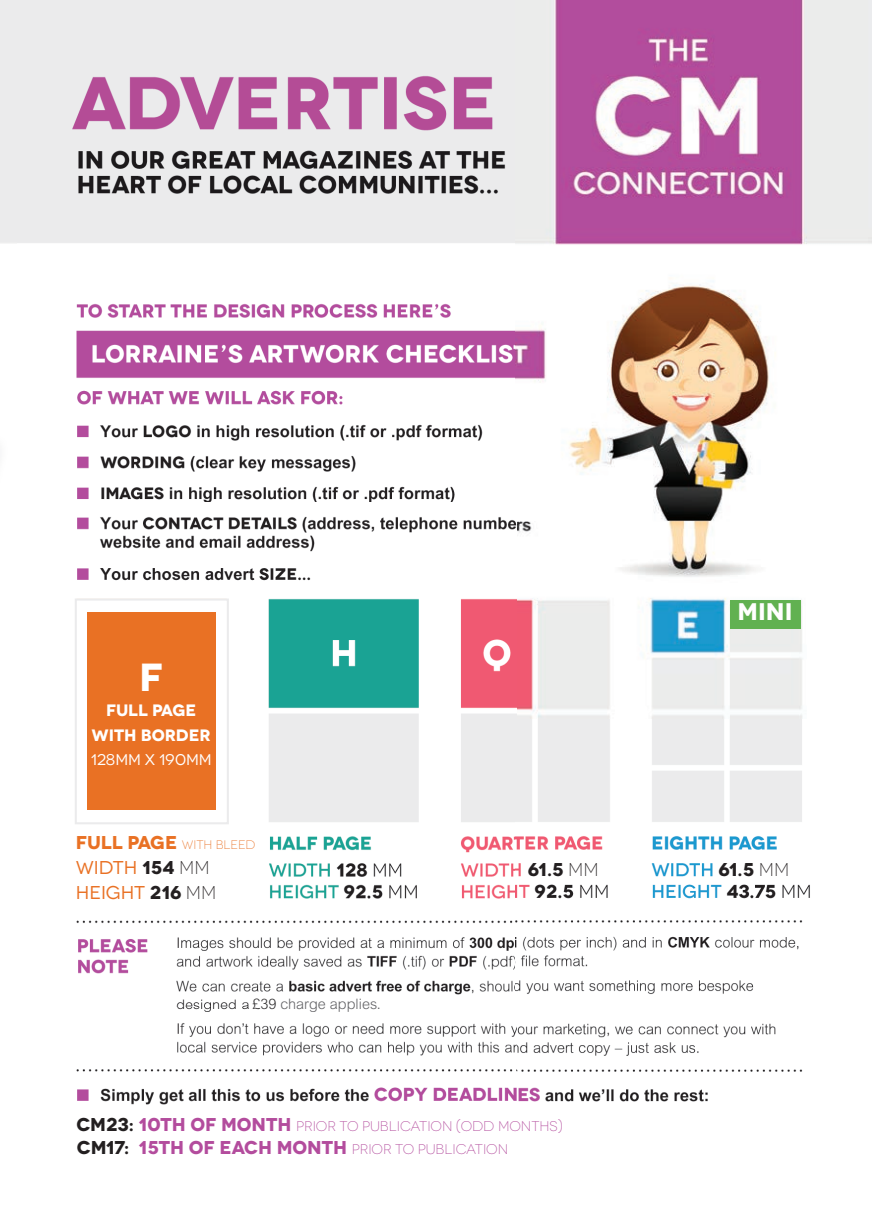
<style>
.page{position:relative;width:874px;height:1225px;background:#fff}
.page>*{position:absolute;margin:0;border:0;box-sizing:border-box;transform-origin:0 0}
.t1{font:700 39.2px "Novecentowide";color:#fff}
.t2{font:700 24px "Novecentowide";color:#fff}
.t3{font:18.6px/24.8px "Novecentowide";color:#e97124}
.t4{font:700 18.6px "Novecentowide";color:#231f20}
.t5{font:700 16.4px/24.8px "Novecentowide";color:#fff;text-align:center}
.t6{font:15.4px "Novecentowide";color:#fff}
.t7{font:300 14.4px "Arial MT Std";color:#636366}
.t8{font:300 14px/23.4px "Novecentowide";letter-spacing:-.005em;color:#b34c9d}
.t9{font:300 12.4px "Novecentowide";color:#e97124}
.s1{font-weight:700;font-size:18.6px}
.s2{font-weight:700;color:#231f20}
.s3{font-weight:300;color:#231f20}
.s4{color:#6c6d70}
.s5{color:#312f30}
.s6{font-weight:300}
.s7{font-weight:700;font-size:18.6px;color:#231f20}
</style>
<div class="page">
<img style="left:0;top:0;width:871px;height:1105px">
<img style="left:0;top:391px;width:8px;height:303px">
<div style="left:76px;top:599px;width:152px;height:224px;background:#fff"></div>
<div style="left:75px;top:598px;width:154px;height:226px;border:2px solid #ebebec"></div>
<div style="left:87px;top:612px;width:129px;height:198px;background:#e97124"></div>
<div style="left:76px;top:833px;width:183px;height:65px;background:#fff"></div>
<div style="left:252px;top:995px;width:261px;height:17px;background:#fff"></div>
<div style="left:718px;top:855px;width:84px;height:25px;background:#fff"></div>
<div style="left:527px;top:855px;width:84px;height:25px;background:#fff"></div>
<div style="left:729px;top:600px;width:70px;height:28px;background:#61b151"></div>
<h1 class="t1" style="left:139px;top:653px;width:25px">F</h1>
<p class="t5" style="left:92px;top:698px;width:121px">FULL PAGE<br>WITH BORDER</p>
<p class="t6" style="left:91px;top:751px;width:122px">128MM X 190MM</p>
<p class="t9" style="left:76px;top:837px;width:181px"><span class="s1">FULL PAGE</span> WITH BLEED</p>
<h3 class="t3" style="left:76px;top:855px;width:142px">WIDTH <span class="s2">154</span> <span class="s3">MM<br></span>HEIGHT <span class="s2">216</span> <span class="s3">MM</span></h3>
<p class="t7" style="left:252px;top:996px;width:130px"><span class="s4">£38</span><span class="s5">9</span> charge applies.</p>
<h2 class="t2" style="left:737px;top:597px;width:56px">MINI</h2>
<h3 class="t4" style="left:527px;top:857px;width:72px">61.5 <span class="s6">MM</span></h3>
<h3 class="t4" style="left:718px;top:857px;width:72px">61.5 <span class="s6">MM</span></h3>
<p class="t8" style="left:76px;top:1114px;width:487px"><span class="s7">CM23:</span> <span class="s1">10TH OF MONTH</span> PRIOR TO PUBLICATION (ODD MONTHS)<br><span class="s7">CM17:</span> <span class="s1">15TH OF EACH MONTH</span> PRIOR TO PUBLICATION</p>
</div>
